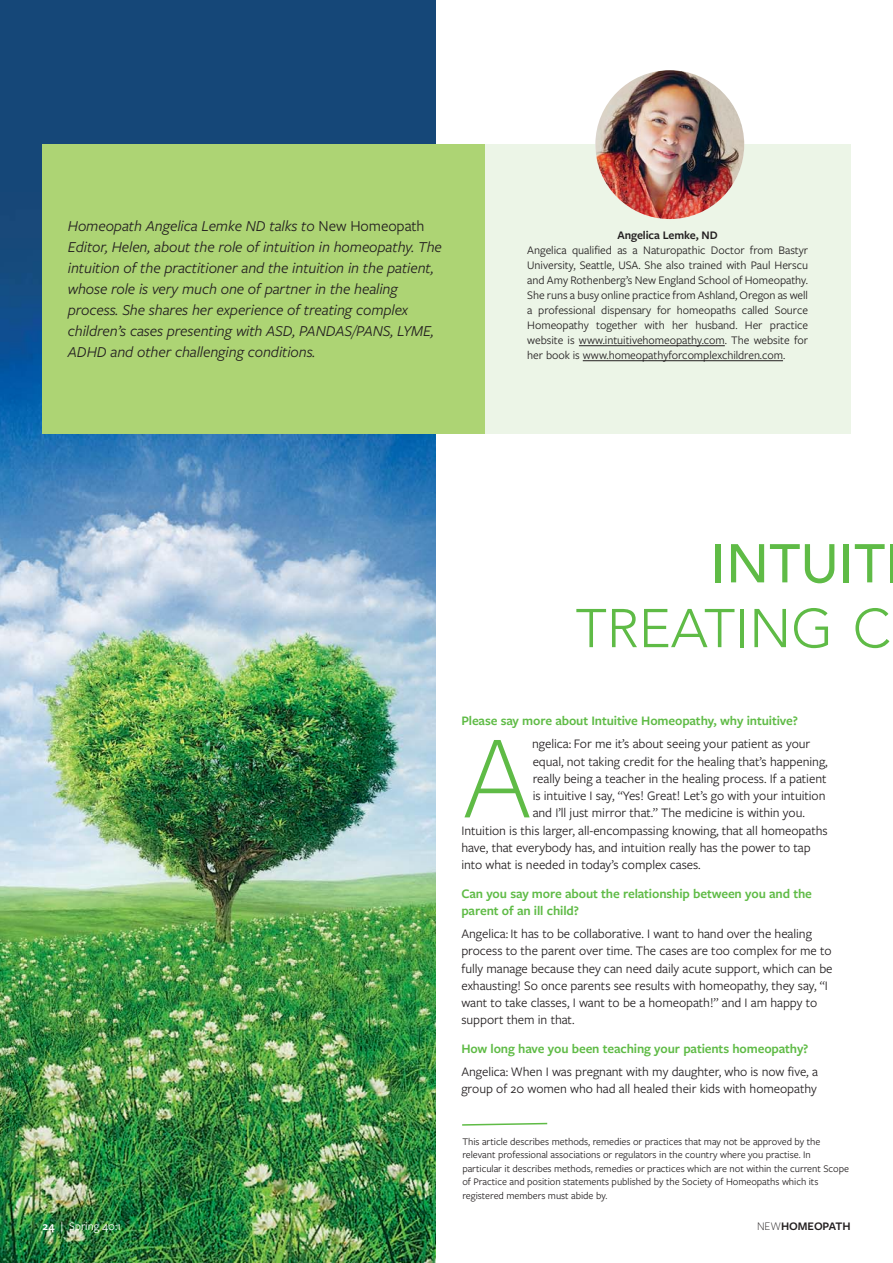
<style>
.page{position:relative;width:893px;height:1263px;background:#fff}
.page>*{position:absolute;margin:0;border:0;box-sizing:border-box;transform-origin:0 0}
.t1{font:300 123.9px "Freight Sans";color:#5fbb46}
.t2{font:300 54px "Avenir LT Std";color:#5fbb46}
.t3{font:500 54px "Avenir LT Std";letter-spacing:.005em;color:#5fbb46}
.t4{font:italic 15.75px/21px "Freight Sans";letter-spacing:-.005em;color:#231f20}
.t5{font:13.5px/17.2px "Freight Sans";letter-spacing:-.005em;color:#231f20}
.t6{font:600 13.5px/17.2px "Freight Sans Pro";letter-spacing:-.01em;color:#5fbb46}
.t7{font:12px/15px "Freight Sans";letter-spacing:-.005em;color:#231f20;text-align:justify}
.t8{font:600 12px "Freight Sans Pro";letter-spacing:-.01em;color:#231f20}
.t9{font:12px "Freight Sans";letter-spacing:-.005em;color:#fff}
.t10{font:10.5px/13.5px "Freight Sans";letter-spacing:-.005em;color:#231f20}
.s1{font-style:normal}
.s2{font-family:"Freight Sans Pro";font-weight:600}
.s3{font-family:"Freight Sans";font-weight:300}
</style>
<div class="page">
<img style="left:0;top:0;width:436px;height:1263px">
<div style="left:42px;top:145px;width:443px;height:289px;background:#add474"></div>
<div style="left:485px;top:145px;width:365px;height:289px;background:#ecf5e7"></div>
<img style="left:595px;top:70px;width:149px;height:149px;border-radius:50%">
<hr style="left:579px;top:345px;width:145px;height:1px;background:#231f20">
<hr style="left:582px;top:360px;width:201px;height:1px;background:#231f20">
<svg style="left:462px;top:1122px;width:86px;height:4px"></svg>
<p class="t4" style="left:68px;top:217px;width:375px">Homeopath Angelica Lemke ND talks to <span class="s1">New Homeopath </span>Editor, Helen, about the role of intuition in homeopathy. The intuition of the practitioner and the intuition in the patient, whose role is very much one of partner in the healing process. She shares her experience of treating complex children’s cases presenting with ASD, PANDAS/PANS, LYME, ADHD and other challenging conditions.</p>
<p class="t8" style="left:617px;top:231px;width:102px">Angelica Lemke, ND</p>
<p class="t7" style="left:527px;top:244px;width:282px">Angelica qualified as a Naturopathic Doctor from Bastyr University, Seattle, USA. She also trained with Paul Herscu and Amy Rothenberg’s New England School of Homeopathy.<br>She runs a busy online practice from Ashland, Oregon as well a professional dispensary for homeopaths called Source Homeopathy together with her husband. Her practice website is www.intuitivehomeopathy.com. The website for her book is www.homeopathyforcomplexchildren.com.</p>
<h2 class="t3" style="left:710px;top:532px;width:176px">INTUIT</h2>
<h2 class="t2" style="left:575px;top:597px;width:316px">TREATING C</h2>
<p class="t6" style="left:461px;top:714px;width:338px">Please say more about Intuitive Homeopathy, why intuitive?</p>
<h1 class="t1" style="left:461px;top:740px;width:73px">A</h1>
<p class="t5" style="left:532px;top:737px;width:280px">ngelica: For me it’s about seeing your patient as your</p>
<p class="t5" style="left:532px;top:754px;width:296px">equal, not taking credit for the healing that’s happening,</p>
<p class="t5" style="left:532px;top:771px;width:295px">really being a teacher in the healing process. If a patient</p>
<p class="t5" style="left:532px;top:789px;width:294px">is intuitive I say, “Yes! Great! Let’s go with your intuition</p>
<p class="t5" style="left:532px;top:806px;width:274px">and I’ll just mirror that.” The medicine is within you.</p>
<p class="t5" style="left:461px;top:823px;width:368px">Intuition is this larger, all-encompassing knowing, that all homeopaths</p>
<p class="t5" style="left:461px;top:840px;width:351px">have, that everybody has, and intuition really has the power to tap</p>
<p class="t5" style="left:461px;top:858px;width:241px">into what is needed in today’s complex cases.</p>
<p class="t6" style="left:461px;top:886px;width:352px">Can you say more about the relationship between you and the parent of an ill child?</p>
<p class="t5" style="left:461px;top:927px;width:372px">Angelica: It has to be collaborative. I want to hand over the healing process to the parent over time. The cases are too complex for me to fully manage because they can need daily acute support, which can be exhausting! So once parents see results with homeopathy, they say, “I want to take classes, I want to be a homeopath!” and I am happy to support them in that.</p>
<p class="t6" style="left:461px;top:1041px;width:348px">How long have you been teaching your patients homeopathy?</p>
<p class="t5" style="left:461px;top:1065px;width:358px">Angelica: When I was pregnant with my daughter, who is now five, a group of 20 women who had all healed their kids with homeopathy</p>
<p class="t10" style="left:462px;top:1136px;width:388px">This article describes methods, remedies or practices that may not be approved by the relevant professional associations or regulators in the country where you practise. In particular it describes methods, remedies or practices which are not within the current Scope of Practice and position statements published by the Society of Homeopaths which its registered members must abide by.</p>
<p class="t9" style="left:42px;top:1222px;width:80px"><span class="s2">24</span> | Spring 40:1</p>
<p class="t8" style="left:757px;top:1222px;width:95px"><span class="s3">NEW</span>HOMEOPATH</p>
</div>
